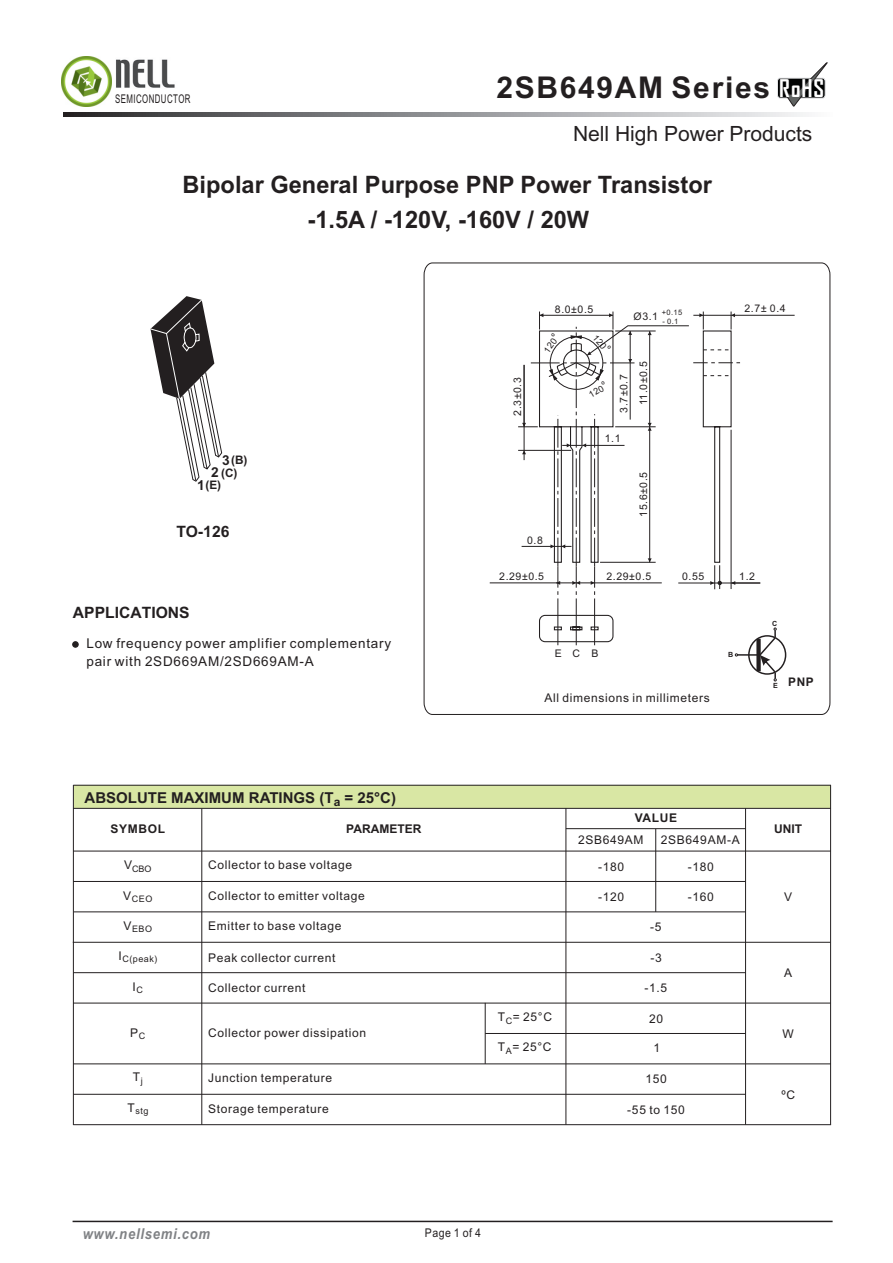
<style>
.page{position:relative;width:893px;height:1263px;background:#fff}
.page>*{position:absolute;margin:0;border:0;box-sizing:border-box;transform-origin:0 0}
.t1{font:700 30px "Arial";letter-spacing:.055em;color:#231f20}
.t2{font:700 24px "Arial";color:#231f20}
.t3{font:700 24px "Browallia UPC";color:#231f20}
.t4{font:700 23.4px "Agency FB";letter-spacing:.04em;color:#fff}
.t5{font:21px "Arial Unicode MS";color:#231f20}
.t6{font:700 21px "Browallia UPC";color:#231f20}
.t7{font:700 18px "Browallia UPC";color:#231f20}
.t8{font:700 15px "Arial";color:#231f20}
.t9{font:italic 700 15px "Arial";letter-spacing:.055em;color:#808285;scale:.87 1}
.t10{font:13.5px/18.3px "Arial";letter-spacing:.055em;color:#231f20}
.t11{font:12px "Arial Unicode MS";letter-spacing:.055em;color:#231f20}
.t12{font:12px "Arial";letter-spacing:.055em;color:#231f20}
.t13{font:700 12px "Arial";color:#231f20}
.t14{font:12px "Arial Unicode MS";letter-spacing:.055em;color:#231f20;scale:.65 1}
.t15{font:12px "Arial Unicode MS";letter-spacing:.055em;color:#231f20;scale:.88 1}
.t16{font:700 11.85px "Arial";color:#231f20}
.t17{font:10.5px "Arial";letter-spacing:.055em;color:#231f20}
.t18{font:10.5px "Arial Unicode MS";color:#231f20}
.t19{font:9px "Arial Unicode MS";letter-spacing:.055em;color:#231f20}
.t20{font:7.5px "Arial Unicode MS";color:#231f20}
.t21{font:700 7.05px "Arial";color:#231f20}
.s1{font-family:"Arial"}
</style>
<div class="page">
<svg style="left:87px;top:116px;width:719px;height:1px"></svg>
<img style="left:111px;top:59px;width:64px;height:30px">
<svg style="left:64px;top:112px;width:742px;height:4px"></svg>
<svg style="left:777px;top:63px;width:51px;height:43px"></svg>
<img style="left:61px;top:56px;width:50px;height:50px">
<svg style="left:73px;top:641px;width:5px;height:6px"></svg>
<svg style="left:423px;top:262px;width:408px;height:453px"></svg>
<svg style="left:72px;top:1220px;width:761px;height:3px"></svg>
<svg style="left:72px;top:784px;width:760px;height:342px"></svg>
<svg style="left:150px;top:296px;width:72px;height:186px"></svg>
<hr style="left:731px;top:315px;width:64px;height:1px;background:#231f20">
<hr style="left:490px;top:583px;width:68px;height:1px;background:#231f20">
<div style="left:748px;top:635px;width:38px;height:40px;border:1px solid #231f20;border-radius:50%"></div>
<svg style="left:518px;top:312px;width:259px;height:369px"></svg>
<p class="t14" style="left:115px;top:94px;width:118px">SEMICONDUCTOR</p>
<p class="t1" style="left:496px;top:76px;width:275px">2SB649AM Series</p>
<p class="t4" style="left:780px;top:73px;width:46px">RoHS</p>
<h3 class="t4" style="left:779px;top:79px;width:46px">RoHS</h3>
<p class="t5" style="left:573px;top:126px;width:241px">Nell High Power Products</p>
<p class="t2" style="left:183px;top:176px;width:531px">Bipolar General Purpose PNP Power Transistor</p>
<p class="t7" style="left:231px;top:448px;width:18px">(B)</p>
<p class="t6" style="left:222px;top:447px;width:9px">3</p>
<p class="t6" style="left:211px;top:458px;width:9px">2</p>
<p class="t7" style="left:221px;top:461px;width:18px">(C)</p>
<p class="t6" style="left:197px;top:472px;width:9px">1</p>
<p class="t7" style="left:205px;top:473px;width:17px">(E)</p>
<p class="t3" style="left:176px;top:516px;width:55px">TO-126</p>
<p class="t3" style="left:73px;top:597px;width:118px">APPLICATIONS</p>
<p class="t2" style="left:308px;top:210px;width:283px">-1.5A / -120V, -160V / 20W</p>
<p class="t17" style="left:555px;top:305px;width:40px">8.0±0.5</p>
<p class="t18" style="left:634px;top:313px;width:26px">Ø3.1</p>
<p class="t20" style="left:662px;top:310px;width:22px">+0.15</p>
<p class="t20" style="left:663px;top:318px;width:17px">- 0.1</p>
<p class="t17" style="left:513px;top:416px;width:40px;rotate:-90deg">2.3±0.3</p>
<p class="t17" style="left:527px;top:537px;width:17px">0.8</p>
<p class="t17" style="left:620px;top:413px;width:40px;rotate:-90deg">3.7±0.7</p>
<p class="t17" style="left:605px;top:435px;width:17px">1.1</p>
<p class="t17" style="left:640px;top:405px;width:46px;rotate:-90deg">11.0±0.5</p>
<p class="t17" style="left:640px;top:517px;width:46px;rotate:-90deg">15.6±0.5</p>
<p class="t18" style="left:744px;top:304px;width:43px">2.7± 0.4</p>
<p class="t17" style="left:499px;top:572px;width:46px">2.29±0.5</p>
<p class="t17" style="left:606px;top:572px;width:46px">2.29±0.5</p>
<p class="t17" style="left:682px;top:572px;width:24px">0.55</p>
<p class="t17" style="left:739px;top:572px;width:17px">1.2</p>
<p class="t21" style="left:772px;top:621px;width:7px">C</p>
<p class="t10" style="left:86px;top:635px;width:306px">Low frequency power amplifier complementary pair with 2SD669AM/2SD669AM-A</p>
<p class="t18" style="left:555px;top:649px;width:45px">ECB</p>
<p class="t21" style="left:728px;top:652px;width:7px">B</p>
<p class="t16" style="left:773px;top:678px;width:42px"><sub>E</sub> PNP</p>
<p class="t12" style="left:545px;top:693px;width:167px">All dimensions in millimeters</p>
<p class="t8" style="left:85px;top:792px;width:313px">ABSOLUTE MAXIMUM RATINGS (T<sub>a</sub> = 25°C)</p>
<p class="t13" style="left:110px;top:824px;width:56px">SYMBOL</p>
<p class="t13" style="left:346px;top:824px;width:77px">PARAMETER</p>
<p class="t19" style="left:124px;top:865px;width:29px"><sup>V</sup>CBO</p>
<p class="t11" style="left:208px;top:861px;width:146px">Collector to base voltage</p>
<p class="t19" style="left:123px;top:895px;width:31px"><sup>V</sup>CEO</p>
<p class="t19" style="left:123px;top:926px;width:30px"><sup>V</sup>EBO</p>
<p class="t11" style="left:208px;top:891px;width:158px">Collector to emitter voltage</p>
<p class="t11" style="left:208px;top:921px;width:135px">Emitter to base voltage</p>
<p class="t13" style="left:635px;top:814px;width:44px">VALUE</p>
<p class="t11" style="left:578px;top:835px;width:67px">2SB649AM</p>
<p class="t11" style="left:661px;top:835px;width:80px">2SB649AM-A</p>
<p class="t11" style="left:598px;top:862px;width:28px">-180</p>
<p class="t11" style="left:598px;top:892px;width:28px">-120</p>
<p class="t11" style="left:688px;top:862px;width:28px">-180</p>
<p class="t11" style="left:688px;top:892px;width:28px">-160</p>
<p class="t11" style="left:650px;top:922px;width:13px">-5</p>
<p class="t13" style="left:774px;top:824px;width:29px">UNIT</p>
<p class="t11" style="left:784px;top:892px;width:10px">V</p>
<p class="t19" style="left:118px;top:955px;width:41px"><sup>I</sup>C(peak)</p>
<p class="t11" style="left:133px;top:982px;width:12px">I<sub>C</sub></p>
<p class="t11" style="left:130px;top:1028px;width:17px">P<sub>C</sub></p>
<p class="t11" style="left:133px;top:1072px;width:11px">T<sub>j</sub></p>
<p class="t11" style="left:208px;top:953px;width:129px">Peak collector current</p>
<p class="t11" style="left:208px;top:983px;width:99px">Collector current</p>
<p class="t11" style="left:208px;top:1028px;width:160px">Collector power dissipation</p>
<p class="t11" style="left:208px;top:1073px;width:126px">Junction temperature</p>
<p class="t11" style="left:498px;top:1013px;width:56px">T<sub>C</sub>= 25<span class="s1">°C</span></p>
<p class="t11" style="left:498px;top:1043px;width:55px">T<sub>A</sub>= 25<span class="s1">°C</span></p>
<p class="t11" style="left:650px;top:953px;width:13px">-3</p>
<p class="t11" style="left:645px;top:983px;width:24px">-1.5</p>
<p class="t11" style="left:649px;top:1014px;width:16px">20</p>
<p class="t11" style="left:653px;top:1044px;width:8px">1</p>
<p class="t11" style="left:645px;top:1074px;width:23px">150</p>
<p class="t11" style="left:784px;top:968px;width:10px">A</p>
<p class="t11" style="left:782px;top:1029px;width:13px">W</p>
<p class="t11" style="left:781px;top:1090px;width:15px">ºC</p>
<p class="t19" style="left:127px;top:1107px;width:22px"><sup>T</sup>stg</p>
<p class="t11" style="left:208px;top:1104px;width:122px">Storage temperature</p>
<p class="t11" style="left:627px;top:1105px;width:59px">-55 to 150</p>
<p class="t9" style="left:83px;top:1228px;width:148px">www.nellsemi.com</p>
<p class="t15" style="left:425px;top:1228px;width:65px">Page 1 of 4</p>
</div>
